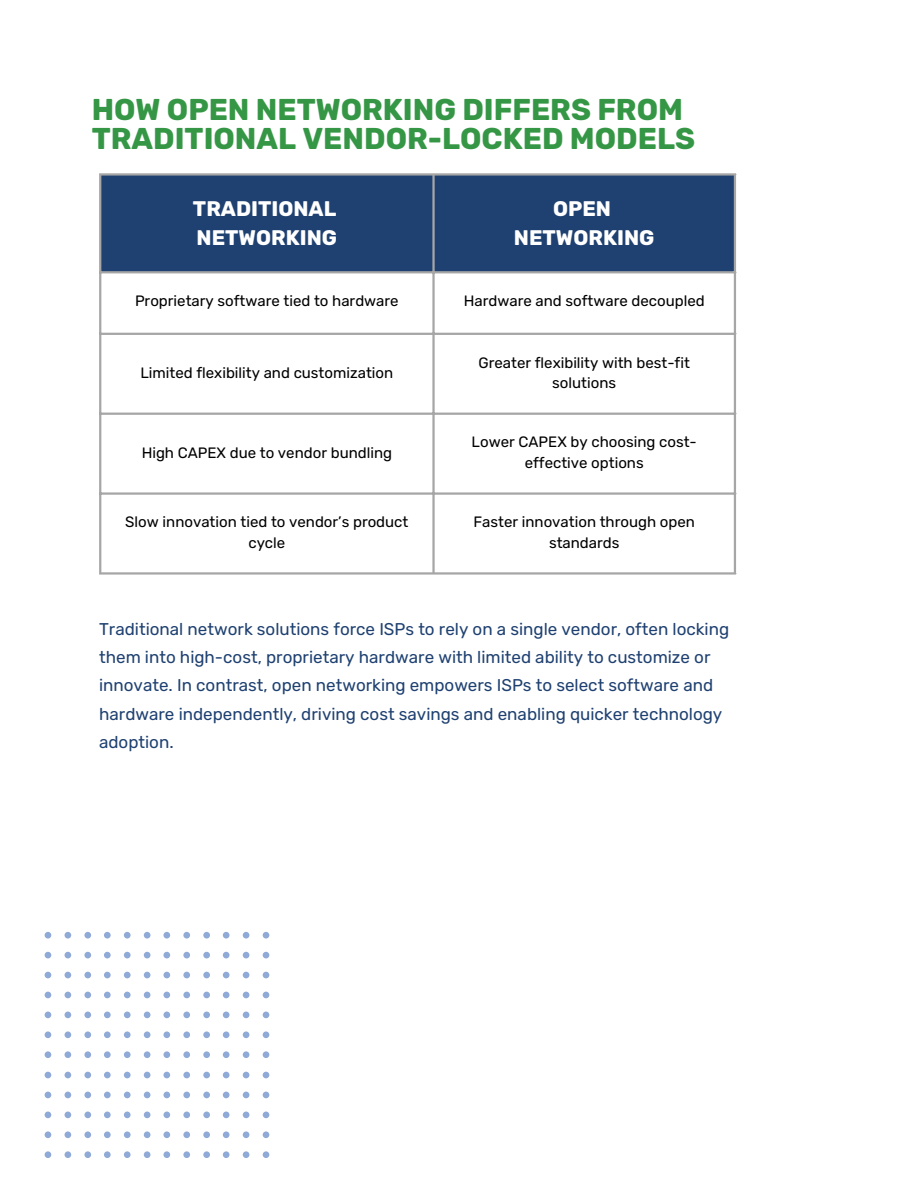
<style>
.page{position:relative;width:918px;height:1188px;background:#fff}
.page>*{position:absolute;margin:0;border:0;box-sizing:border-box;transform-origin:0 0}
.t1{font:700 30px/29.2px "Rubik";color:#359745}
.t2{font:700 21px "Rubik";color:#fff}
.t3{font:16.95px/28.2px "Rubik";color:#1f4171}
.t4{font:15px/20.2px "Rubik";color:#000;text-align:center}
</style>
<div class="page">
<svg style="left:45px;top:932px;width:224px;height:226px"></svg>
<div style="left:101px;top:176px;width:633px;height:95px;background:#1f4171"></div>
<hr style="left:99px;top:176px;width:2px;height:396px;background:#a6a6a6">
<hr style="left:432px;top:176px;width:3px;height:396px;background:#a6a6a6">
<hr style="left:734px;top:176px;width:2px;height:396px;background:#a6a6a6">
<hr style="left:99px;top:173px;width:637px;height:3px;background:#a6a6a6">
<hr style="left:99px;top:271px;width:637px;height:2px;background:#a6a6a6">
<hr style="left:99px;top:333px;width:637px;height:2px;background:#a6a6a6">
<hr style="left:99px;top:413px;width:637px;height:2px;background:#a6a6a6">
<hr style="left:99px;top:492px;width:637px;height:3px;background:#a6a6a6">
<hr style="left:99px;top:572px;width:637px;height:3px;background:#a6a6a6">
<p class="t1" style="left:92px;top:95px;width:605px">HOW OPEN NETWORKING DIFFERS FROM<br>TRADITIONAL VENDOR-LOCKED MODELS</p>
<h1 class="t2" style="left:193px;top:196px;width:145px">TRADITIONAL</h1>
<p class="t2" style="left:197px;top:226px;width:142px">NETWORKING</p>
<p class="t2" style="left:553px;top:196px;width:59px">OPEN</p>
<p class="t2" style="left:514px;top:226px;width:142px">NETWORKING</p>
<p class="t4" style="left:135px;top:291px;width:265px">Proprietary software tied to hardware</p>
<p class="t4" style="left:464px;top:291px;width:243px">Hardware and software decoupled</p>
<p class="t4" style="left:140px;top:362px;width:254px">Limited flexibility and customization</p>
<p class="t4" style="left:479px;top:352px;width:213px">Greater flexibility with best-fit solutions</p>
<p class="t4" style="left:142px;top:442px;width:252px">High CAPEX due to vendor bundling</p>
<p class="t4" style="left:472px;top:432px;width:227px">Lower CAPEX by choosing cost&shy;effective options</p>
<p class="t4" style="left:125px;top:512px;width:285px">Slow innovation tied to vendor’s product cycle</p>
<p class="t4" style="left:473px;top:512px;width:223px">Faster innovation through open standards</p>
<p class="t3" style="left:99px;top:615px;width:632px">Traditional network solutions force ISPs to rely on a single vendor, often locking them into high-cost, proprietary hardware with limited ability to customize or innovate. In contrast, open networking empowers ISPs to select software and hardware independently, driving cost savings and enabling quicker technology adoption.</p>
</div>
